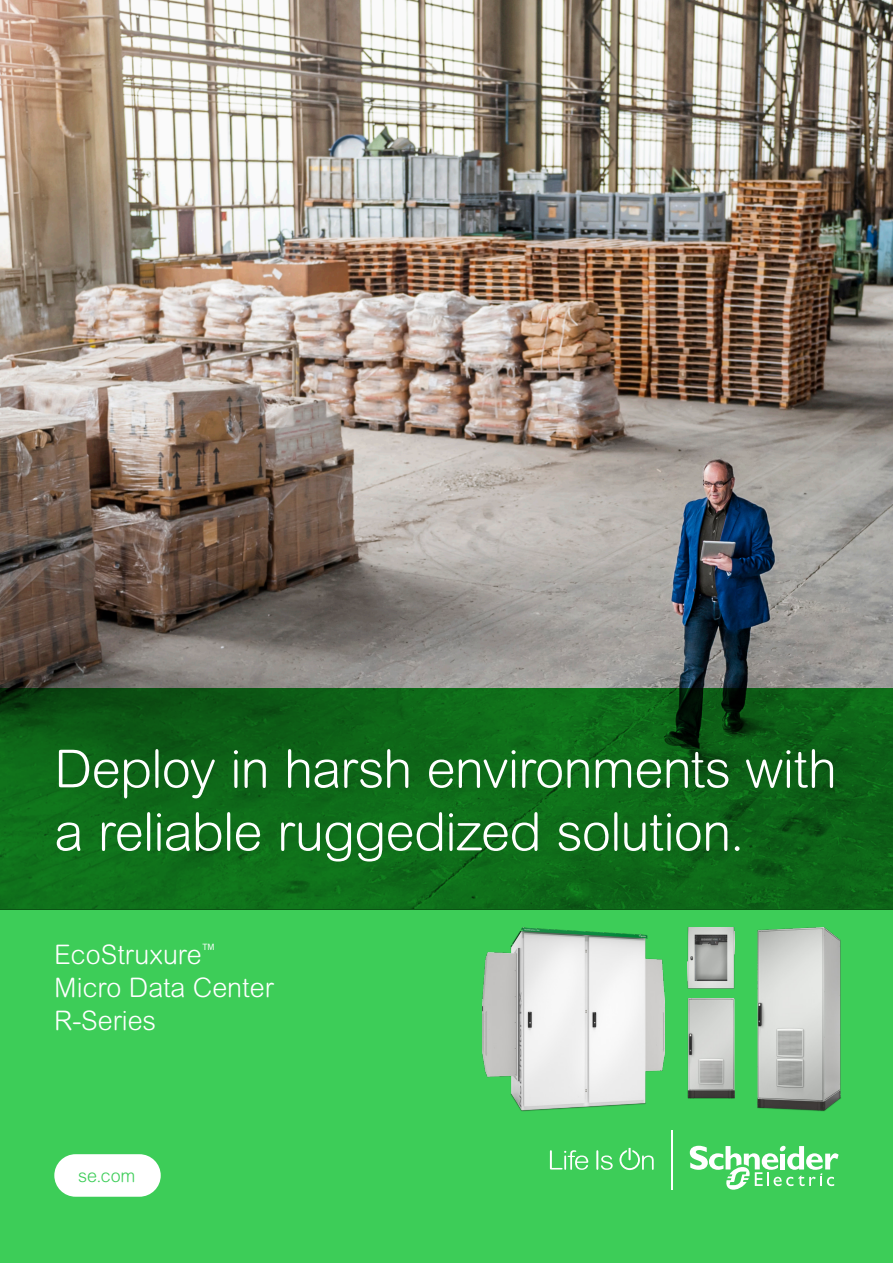
<style>
.page{position:relative;width:893px;height:1263px;background:#fff}
.page>*{position:absolute;margin:0;border:0;box-sizing:border-box;transform-origin:0 0}
.t1{font:300 52.5px/63px "Arial Rounded MT Pro";letter-spacing:-.015em;color:#fff}
.t2{font:300 27px/33px "Arial Rounded MT Pro";color:#fff}
.Table_of_Contents{font:300 18px "Arial Rounded MT Pro";color:#3dcd58}
</style>
<div class="page">
<img style="left:0;top:0;width:893px;height:688px">
<div style="left:0;top:910px;width:893px;height:353px;background:#3dcd58"></div>
<svg style="left:0;top:688px;width:893px;height:222px;background:#0d6517"></svg>
<svg style="left:550px;top:1150px;width:38px;height:20px"></svg>
<svg style="left:596px;top:1150px;width:17px;height:20px"></svg>
<svg style="left:619px;top:1148px;width:35px;height:22px"></svg>
<svg style="left:690px;top:1145px;width:149px;height:45px"></svg>
<hr style="left:671px;top:1130px;width:2px;height:60px;background:#fff">
<div style="left:54px;top:1154px;width:107px;height:43px;background:#fff;border-radius:21px"></div>
<img style="left:483px;top:927px;width:182px;height:184px">
<img style="left:687px;top:927px;width:47px;height:61px">
<img style="left:687px;top:999px;width:47px;height:99px">
<img style="left:757px;top:927px;width:84px;height:184px">
<p class="t1" style="left:54px;top:739px;width:784px">Deploy in harsh environments with a reliable ruggedized solution.</p>
<p class="t2" style="left:54px;top:939px;width:221px">EcoStruxure<sup>™<br></sup>Micro Data Center<br>R-Series</p>
<p class="Table_of_Contents" style="left:78px;top:1165px;width:59px">se.com</p>
</div>
